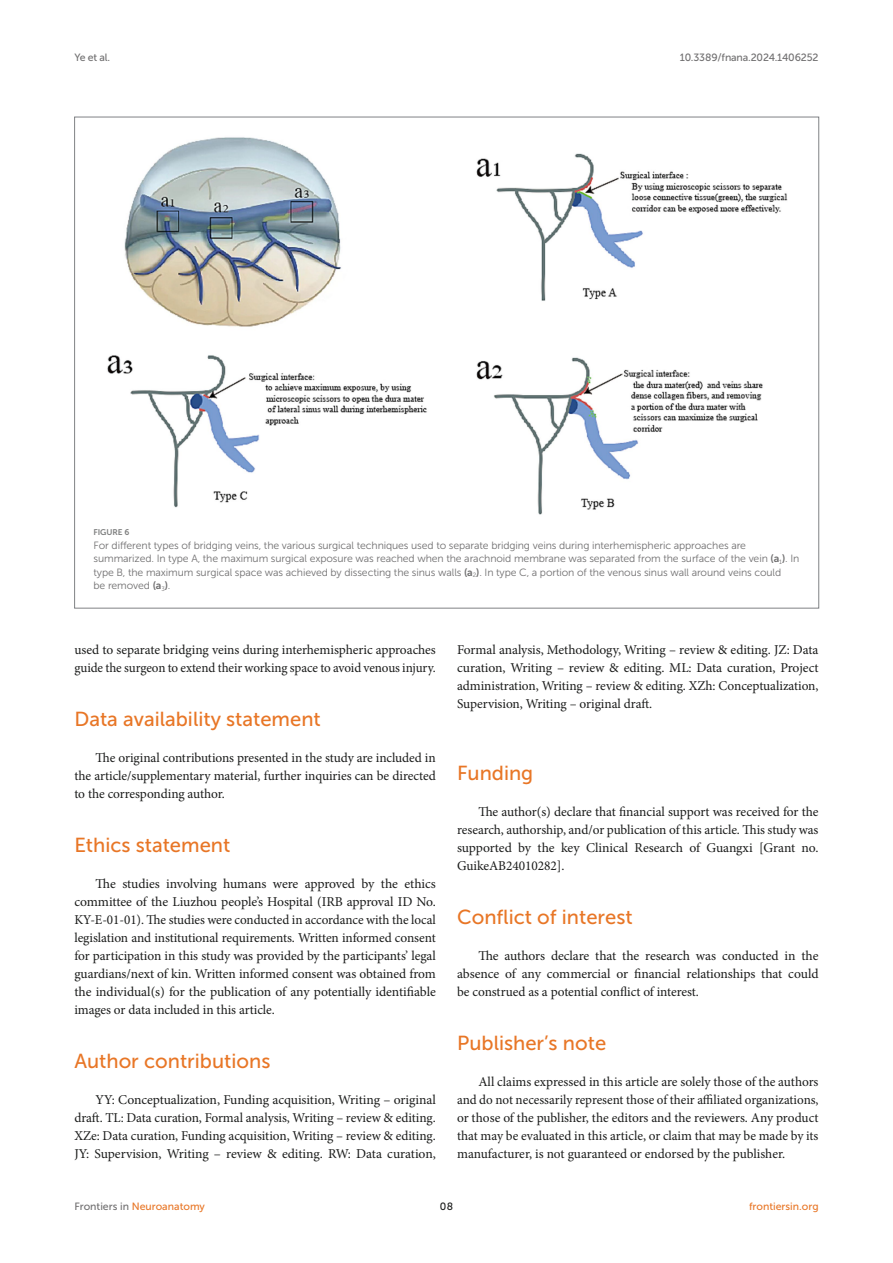
<style>
.page{position:relative;width:893px;height:1263px;background:#fff}
.page>*{position:absolute;margin:0;border:0;box-sizing:border-box;transform-origin:0 0}
.HEAD_1{font:20.25px "Museo Sans 500";color:#e87626}
.NON_TEXT{font:13.5px/18px "Minion Pro";letter-spacing:-.005em;color:#1b1c1b;text-align:justify}
.TEXT{font:13.5px/18px "Minion Pro";letter-spacing:-.005em;color:#1b1c1b}
.FIG_LEG{font:10.5px/13.5px "Museo Sans 300";letter-spacing:-.01em;color:#706f70}
.t1{font:10.5px "Museo Sans 500";color:#e87626}
.t2{font:10.5px "Museo Sans 500";letter-spacing:-.015em;color:#706f70}
.t3{font:10.5px "Museo Sans 500";color:#1b1c1b}
.FIG_HD{font:8.25px "Museo Sans 700";letter-spacing:-.01em;color:#7e7f7f}
.s1{font-family:"Museo Sans 700"}
.s2{color:#706f70}
</style>
<div class="page">
<img style="left:107px;top:137px;width:681px;height:378px">
<p class="t2" style="left:74px;top:51px;width:37px">Ye et al.</p>
<p class="t2" style="left:680px;top:51px;width:140px">10.3389/fnana.2024.1406252</p>
<p class="FIG_HD" style="left:94px;top:528px;width:37px">FIGURE 6</p>
<p class="FIG_LEG" style="left:94px;top:538px;width:707px">For different types of bridging veins, the various surgical techniques used to separate bridging veins during interhemispheric approaches are summarized. In type A, the maximum surgical exposure was reached when the arachnoid membrane was separated from the surface of the vein <span class="s1">(a</span><sub>1</sub><span class="s1">)</span>. In type B, the maximum surgical space was achieved by dissecting the sinus walls <span class="s1">(a</span><sub>2</sub><span class="s1">)</span>. In type C, a portion of the venous sinus wall around veins could<br>be removed <span class="s1">(a</span><sub>3</sub><span class="s1">)</span>.</p>
<p class="TEXT" style="left:74px;top:641px;width:363px">used to separate bridging veins during interhemispheric approaches guide the surgeon to extend their working space to avoid venous injury.</p>
<p class="HEAD_1" style="left:74px;top:708px;width:248px">Data availability statement</p>
<p class="NON_TEXT" style="left:74px;top:749px;width:363px;text-indent:21px">The original contributions presented in the study are included in the article/supplementary material, further inquiries can be directed to the corresponding author.</p>
<p class="HEAD_1" style="left:74px;top:834px;width:158px">Ethics statement</p>
<p class="NON_TEXT" style="left:74px;top:875px;width:363px;text-indent:21px">The studies involving humans were approved by the ethics committee of the Liuzhou people’s Hospital (IRB approval ID No.<br>KY-E-01-01). The studies were conducted in accordance with the local legislation and institutional requirements. Written informed consent for participation in this study was provided by the participants’ legal guardians/next of kin. Written informed consent was obtained from the individual(s) for the publication of any potentially identifiable images or data included in this article.</p>
<p class="HEAD_1" style="left:74px;top:1050px;width:197px">Author contributions</p>
<p class="NON_TEXT" style="left:74px;top:1091px;width:363px;text-indent:21px">YY: Conceptualization, Funding acquisition, Writing – original draft. TL: Data curation, Formal analysis, Writing – review &amp; editing.<br>XZe: Data curation, Funding acquisition, Writing – review &amp; editing.<br>JY: Supervision, Writing – review &amp; editing. RW: Data curation,</p>
<p class="NON_TEXT" style="left:457px;top:641px;width:363px">Formal analysis, Methodology, Writing – review &amp; editing. JZ: Data curation, Writing – review &amp; editing. ML: Data curation, Project administration, Writing – review &amp; editing. XZh: Conceptualization, Supervision, Writing – original draft.</p>
<p class="HEAD_1" style="left:457px;top:762px;width:78px">Funding</p>
<p class="NON_TEXT" style="left:457px;top:803px;width:363px;text-indent:21px">The author(s) declare that financial support was received for the research, authorship, and/or publication of this article. This study was supported by the key Clinical Research of Guangxi [Grant no.<br>GuikeAB24010282].</p>
<p class="HEAD_1" style="left:457px;top:906px;width:177px">Conflict of interest</p>
<p class="NON_TEXT" style="left:457px;top:947px;width:363px;text-indent:21px">The authors declare that the research was conducted in the absence of any commercial or financial relationships that could be construed as a potential conflict of interest.</p>
<p class="HEAD_1" style="left:457px;top:1032px;width:151px">Publisher’s note</p>
<p class="NON_TEXT" style="left:457px;top:1073px;width:363px;text-indent:21px">All claims expressed in this article are solely those of the authors and do not necessarily represent those of their affiliated organizations, or those of the publisher, the editors and the reviewers. Any product that may be evaluated in this article, or claim that may be made by its manufacturer, is not guaranteed or endorsed by the publisher.</p>
<p class="t1" style="left:74px;top:1200px;width:132px"><span class="s2">Frontiers in</span> Neuroanatomy</p>
<p class="t3" style="left:440px;top:1200px;width:15px">08</p>
<p class="t1" style="left:749px;top:1200px;width:71px">frontiersin.org</p>
</div>
